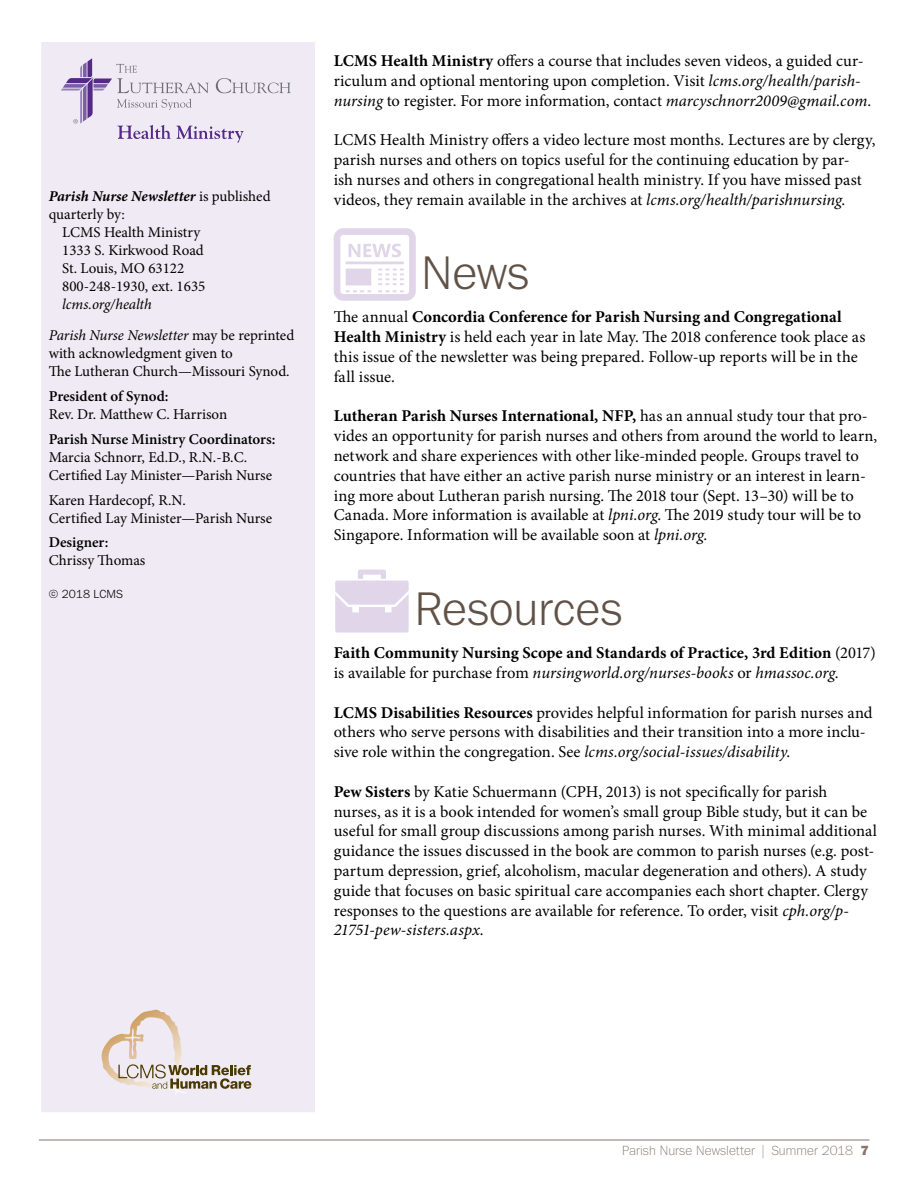
<style>
.page{position:relative;width:918px;height:1188px;background:#fff}
.page>*{position:absolute;margin:0;border:0;box-sizing:border-box;transform-origin:0 0}
.Headline{font:48px "Tee Franklin";color:#615247}
.Body_Text{font:16.5px/19.8px "Minion Pro";color:#000}
.Body_Text-2{font:700 16.5px/19.8px "Minion Pro";letter-spacing:.005em;color:#000}
.t1{font:15px/18px "Minion Pro";color:#000}
.t2{font:600 15px "Minion Pro";color:#000}
.t3{font:italic 700 15px "Minion Pro";color:#000}
.t4{font:300 13.5px "Tee Franklin";letter-spacing:.005em;color:#88746a}
.t5{font:12px "Tee Franklin";color:#000}
.s1{font-weight:400;font-style:normal}
.s2{font-style:italic}
.s3{font-weight:600}
.s4{font-weight:700}
.s5{font-weight:400}
.s6{font-weight:400;font-style:italic}
.s7{font-weight:800}
</style>
<div class="page">
<hr style="left:39px;top:1140px;width:830px;height:1px;background:#88746a">
<div style="left:40px;top:40px;width:276px;height:1074px;background:#efeaf3;border:2px solid #fff"></div>
<svg style="left:61px;top:58px;width:230px;height:85px"></svg>
<svg style="left:334px;top:228px;width:82px;height:73px"></svg>
<svg style="left:101px;top:1010px;width:151px;height:83px"></svg>
<svg style="left:335px;top:570px;width:74px;height:63px"></svg>
<p class="t3" style="left:49px;top:186px;width:223px">Parish Nurse Newsletter <span class="s1">is published</span></p>
<p class="t1" style="left:49px;top:205px;width:78px">quarterly by:</p>
<p class="t1" style="left:62px;top:223px;width:140px">LCMS Health Ministry</p>
<p class="t1" style="left:62px;top:241px;width:143px">1333 S. Kirkwood Road</p>
<p class="t1" style="left:62px;top:259px;width:145px">St. Louis, MO 63122<br>800-248-1930, ext. 1635 <span class="s2">lcms.org/health</span></p>
<p class="t1" style="left:49px;top:327px;width:247px"><span class="s2">Parish Nurse Newsletter</span> may be reprinted with acknowledgment given to<br>The Lutheran Church—Missouri Synod.</p>
<p class="t1" style="left:49px;top:388px;width:180px"><span class="s3">President of Synod:<br></span>Rev. Dr. Matthew C. Harrison</p>
<p class="t2" style="left:49px;top:429px;width:228px">Parish Nurse Ministry Coordinators:</p>
<p class="t1" style="left:49px;top:448px;width:225px">Marcia Schnorr, Ed.D., R.N.-B.C.<br>Certified Lay Minister—Parish Nurse</p>
<p class="t1" style="left:49px;top:491px;width:225px">Karen Hardecopf, R.N.<br>Certified Lay Minister—Parish Nurse</p>
<p class="t2" style="left:49px;top:532px;width:61px">Designer:</p>
<p class="t1" style="left:49px;top:552px;width:98px">Chrissy Thomas</p>
<p class="t5" style="left:49px;top:587px;width:76px">© 2018 LCMS</p>
<p class="Body_Text" style="left:334px;top:51px;width:539px"><span class="s4">LCMS Health Ministry</span> offers a course that includes seven videos, a guided cur&shy;riculum and optional mentoring upon completion. Visit <span class="s2">lcms.org/health/parish&shy;nursing</span> to register. For more information, contact <span class="s2">marcyschnorr2009@gmail.com</span>.</p>
<p class="Body_Text" style="left:334px;top:130px;width:543px">LCMS Health Ministry offers a video lecture most months. Lectures are by clergy, parish nurses and others on topics useful for the continuing education by par-<br>ish nurses and others in congregational health ministry. If you have missed past videos, they remain available in the archives at <span class="s2">lcms.org/health/parishnursing</span>.</p>
<p class="Headline" style="left:421px;top:245px;width:109px">News</p>
<p class="Body_Text" style="left:334px;top:307px;width:533px">The annual <span class="s4">Concordia Conference for Parish Nursing and Congregational Health Ministry</span> is held each year in late May. The 2018 conference took place as this issue of the newsletter was being prepared. Follow-up reports will be in the fall issue.</p>
<p class="Body_Text" style="left:334px;top:406px;width:545px"><span class="s4">Lutheran Parish Nurses International, NFP,</span> has an annual study tour that pro&shy;vides an opportunity for parish nurses and others from around the world to learn, network and share experiences with other like-minded people. Groups travel to countries that have either an active parish nurse ministry or an interest in learn&shy;ing more about Lutheran parish nursing. The 2018 tour (Sept. 13–30) will be to Canada. More information is available at <span class="s2">lpni.org</span>. The 2019 study tour will be to Singapore. Information will be available soon at <span class="s2">lpni.org</span>.</p>
<p class="Headline" style="left:415px;top:581px;width:209px">Resources</p>
<p class="Body_Text-2" style="left:334px;top:643px;width:544px">Faith Community Nursing Scope and Standards of Practice, 3rd Edition <span class="s5">(2017) is available for purchase from</span> <span class="s6">nursingworld.org/nurses-books</span> <span class="s5">or</span> <span class="s6">hmassoc.org</span><span class="s5">.</span></p>
<p class="Body_Text" style="left:334px;top:703px;width:540px"><span class="s4">LCMS Disabilities Resources</span> provides helpful information for parish nurses and others who serve persons with disabilities and their transition into a more inclu&shy;sive role within the congregation. See <span class="s2">lcms.org/social-issues/disability</span>.</p>
<p class="Body_Text" style="left:334px;top:782px;width:545px"><span class="s4">Pew Sisters</span> by Katie Schuermann (CPH, 2013) is not specifically for parish nurses, as it is a book intended for women’s small group Bible study, but it can be useful for small group discussions among parish nurses. With minimal additional guidance the issues discussed in the book are common to parish nurses (e.g. post&shy;partum depression, grief, alcoholism, macular degeneration and others). A study guide that focuses on basic spiritual care accompanies each short chapter. Clergy responses to the questions are available for reference. To order, visit <span class="s2">cph.org/p-21751-pew-sisters.aspx</span>.</p>
<p class="t4" style="left:622px;top:1143px;width:248px">Parish Nurse Newsletter | Summer 2018 <span class="s7">7</span></p>
</div>
